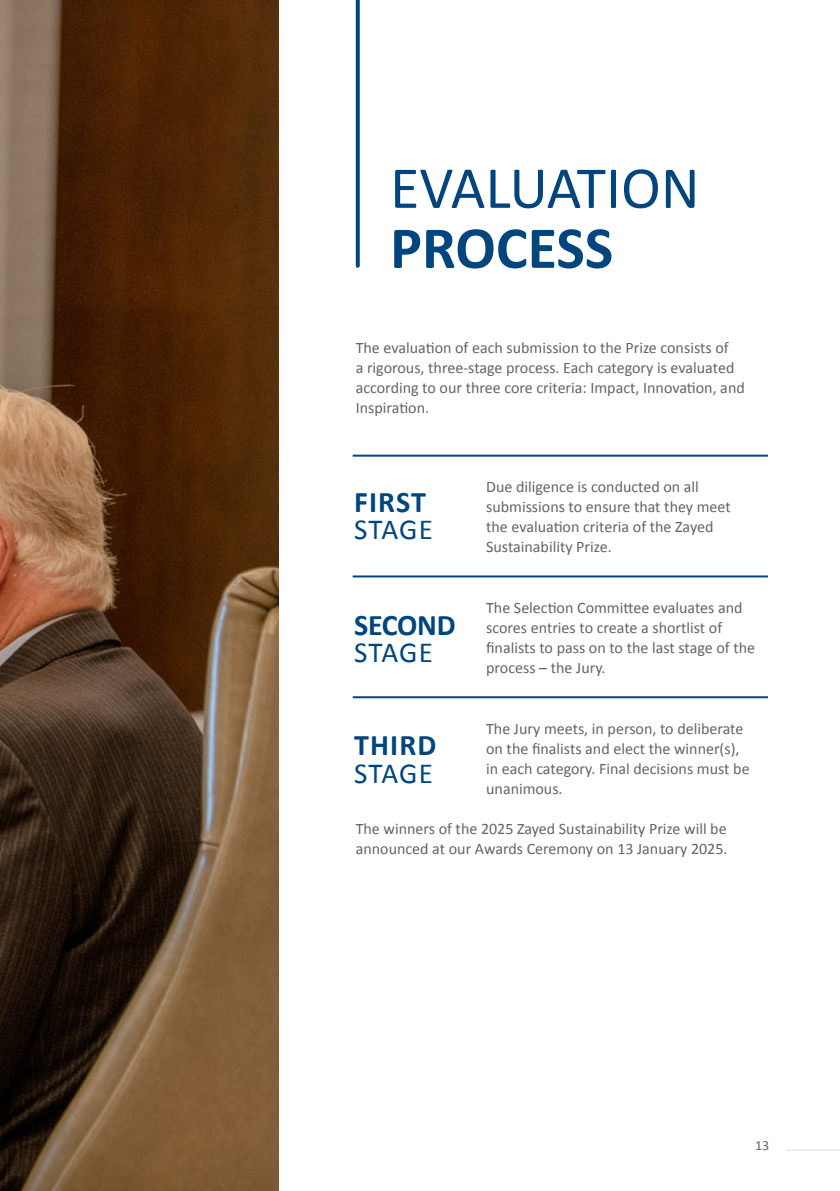
<style>
.page{position:relative;width:840px;height:1191px;background:#fff}
.page>*{position:absolute;margin:0;border:0;box-sizing:border-box;transform-origin:0 0}
.t1{font:60px "Calibri";color:#00457d}
.t2{font:700 60px "Calibri";color:#00457d}
.t3{font:700 30px "Calibri";letter-spacing:.03em;color:#00457d}
.t4{font:29px "Calibri";letter-spacing:.03em;color:#00457d}
.t5{font:16px/20px "Calibri";color:#636467}
.t6{font:14px "Calibri";color:#636466}
</style>
<div class="page">
<hr style="left:785px;top:1149px;width:54px;height:1px;background:#dcddde">
<img style="left:0;top:0;width:278px;height:1191px">
<hr style="left:352px;top:696px;width:415px;height:2px;background:#00457d">
<hr style="left:352px;top:454px;width:415px;height:2px;background:#00457d">
<hr style="left:352px;top:575px;width:415px;height:2px;background:#00457d">
<svg style="left:355px;top:0;width:4px;height:266px"></svg>
<h1 class="t1" style="left:390px;top:146px;width:311px">EVALUATION</h1>
<h1 class="t2" style="left:390px;top:205px;width:224px">PROCESS</h1>
<p class="t5" style="left:355px;top:337px;width:390px">The evaluation of each submission to the Prize consists of<br>a rigorous, three-stage process. Each category is evaluated according to our three core criteria: Impact, Innovation, and Inspiration.</p>
<h2 class="t3" style="left:354px;top:481px;width:73px">FIRST</h2>
<h3 class="t4" style="left:354px;top:509px;width:80px">STAGE</h3>
<h2 class="t3" style="left:354px;top:603px;width:103px">SECOND</h2>
<h3 class="t4" style="left:354px;top:632px;width:80px">STAGE</h3>
<h2 class="t3" style="left:354px;top:724px;width:84px">THIRD</h2>
<h3 class="t4" style="left:354px;top:753px;width:80px">STAGE</h3>
<p class="t5" style="left:486px;top:476px;width:246px">Due diligence is conducted on all submissions to ensure that they meet the evaluation criteria of the Zayed<br>Sustainability Prize.</p>
<p class="t5" style="left:486px;top:597px;width:270px">The Selection Committee evaluates and scores entries to create a shortlist of finalists to pass on to the last stage of the process – the Jury.</p>
<p class="t5" style="left:486px;top:718px;width:265px">The Jury meets, in person, to deliberate on the finalists and elect the winner(s), in each category. Final decisions must be unanimous.</p>
<p class="t5" style="left:355px;top:818px;width:373px">The winners of the 2025 Zayed Sustainability Prize will be announced at our Awards Ceremony on 13 January 2025.</p>
<p class="t6" style="left:754px;top:1136px;width:16px">13</p>
</div>
